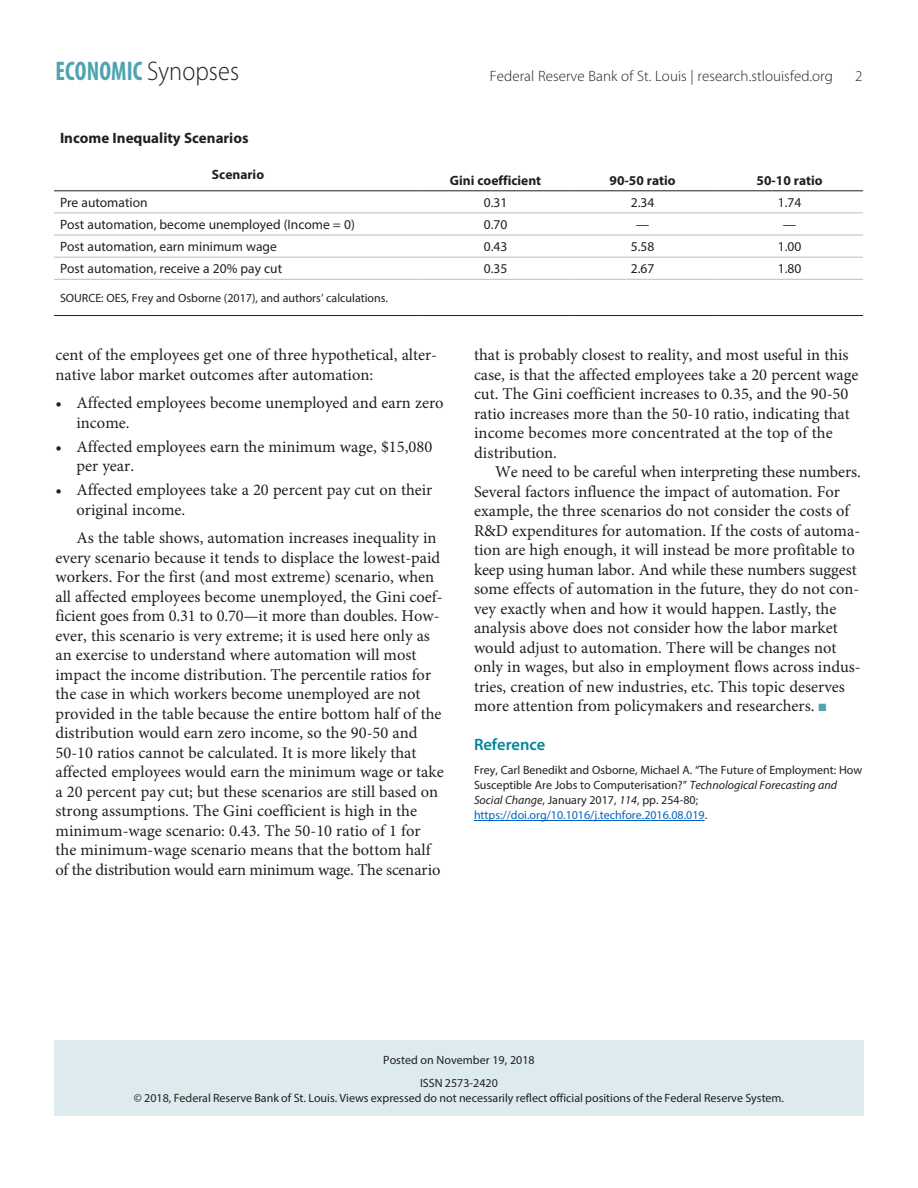
<style>
.page{position:relative;width:918px;height:1188px;background:#fff}
.page>*{position:absolute;margin:0;border:0;box-sizing:border-box;transform-origin:0 0}
.t1{font:700 condensed 27px "Myriad Pro";letter-spacing:.005em;color:#4fa4b0;scale:.9 1}
.Text{font:16.5px/19.5px "Minion Pro";color:#231f20}
.Notes_and_Refs_Head{font:600 16.5px "Myriad Pro";color:#008595}
.t2{font:300 15px "Myriad Pro";letter-spacing:.005em;color:#231f20}
.Text-2{font:700 15px "Myriad Pro";color:#231f20}
.Normal__Web{font:13.5px "Myriad Pro";color:#231f20}
.Normal__Web-2{font:700 13.5px "Myriad Pro";color:#231f20}
.Notes_and_Refs{font:12px/15px "Myriad Pro";color:#231f20}
.Author_Note{font:12px/14.4px "Myriad Pro";color:#231f20;text-align:center}
.Normal__Web-3{font:12px "Myriad Pro";color:#231f20}
.Text-3{font:12px "Myriad Pro";color:#231f20}
.s1{font-weight:300;font-stretch:normal;color:#231f20}
.s2{color:#4fa4b0}
.s3{font-style:italic}
.s4{color:#0563c1}
</style>
<div class="page">
<hr style="left:474px;top:820px;width:231px;height:1px;background:#0563c1">
<div style="left:54px;top:1040px;width:810px;height:76px;background:#ddebee"></div>
<hr style="left:54px;top:213px;width:368px;height:1px;background:#bcbdc0">
<hr style="left:422px;top:213px;width:147px;height:1px;background:#bcbdc0">
<hr style="left:569px;top:213px;width:147px;height:1px;background:#bcbdc0">
<hr style="left:716px;top:213px;width:147px;height:1px;background:#bcbdc0">
<hr style="left:54px;top:235px;width:368px;height:1px;background:#bcbdc0">
<hr style="left:422px;top:235px;width:147px;height:1px;background:#bcbdc0">
<hr style="left:569px;top:235px;width:147px;height:1px;background:#bcbdc0">
<hr style="left:716px;top:235px;width:147px;height:1px;background:#bcbdc0">
<hr style="left:54px;top:257px;width:368px;height:1px;background:#bcbdc0">
<hr style="left:422px;top:257px;width:147px;height:1px;background:#bcbdc0">
<hr style="left:569px;top:257px;width:147px;height:1px;background:#bcbdc0">
<hr style="left:716px;top:257px;width:147px;height:1px;background:#bcbdc0">
<hr style="left:54px;top:279px;width:368px;height:1px;background:#bcbdc0">
<hr style="left:422px;top:279px;width:147px;height:1px;background:#bcbdc0">
<hr style="left:569px;top:279px;width:147px;height:1px;background:#bcbdc0">
<hr style="left:716px;top:279px;width:147px;height:1px;background:#bcbdc0">
<hr style="left:54px;top:315px;width:368px;height:1px;background:#231f20">
<hr style="left:422px;top:315px;width:147px;height:1px;background:#231f20">
<hr style="left:569px;top:315px;width:147px;height:1px;background:#231f20">
<hr style="left:716px;top:315px;width:147px;height:1px;background:#231f20">
<hr style="left:54px;top:190px;width:368px;height:1px;background:#231f20">
<hr style="left:422px;top:190px;width:147px;height:1px;background:#231f20">
<hr style="left:569px;top:190px;width:147px;height:1px;background:#231f20">
<hr style="left:716px;top:190px;width:147px;height:1px;background:#231f20">
<p class="t1" style="left:56px;top:54px;width:206px">ECONOMIC <span class="s1">Synopses</span></p>
<p class="t2" style="left:490px;top:67px;width:345px">Federal Reserve Bank of St. Louis | research.stlouisfed.org</p>
<p class="t2" style="left:855px;top:67px;width:9px">2</p>
<p class="Text-2" style="left:60px;top:128px;width:190px">Income Inequality Scenarios</p>
<p class="Normal__Web-2" style="left:212px;top:165px;width:54px">Scenario</p>
<p class="Normal__Web-2" style="left:450px;top:171px;width:93px">Gini coefficient</p>
<p class="Normal__Web-2" style="left:610px;top:171px;width:68px">90-50 ratio</p>
<p class="Normal__Web-2" style="left:757px;top:171px;width:68px">50-10 ratio</p>
<p class="Normal__Web" style="left:60px;top:194px;width:89px">Pre automation</p>
<p class="Normal__Web" style="left:484px;top:194px;width:25px">0.31</p>
<p class="Normal__Web" style="left:631px;top:194px;width:25px">2.34</p>
<p class="Normal__Web" style="left:778px;top:194px;width:25px">1.74</p>
<p class="Normal__Web" style="left:60px;top:216px;width:296px">Post automation, become unemployed (Income = 0)</p>
<p class="Normal__Web" style="left:484px;top:216px;width:25px">0.70</p>
<p class="Normal__Web" style="left:636px;top:216px;width:15px">—</p>
<p class="Normal__Web" style="left:783px;top:216px;width:15px">—</p>
<p class="Normal__Web" style="left:60px;top:238px;width:218px">Post automation, earn minimum wage</p>
<p class="Normal__Web" style="left:484px;top:238px;width:25px">0.43</p>
<p class="Normal__Web" style="left:631px;top:238px;width:25px">5.58</p>
<p class="Normal__Web" style="left:778px;top:238px;width:25px">1.00</p>
<p class="Normal__Web" style="left:60px;top:260px;width:224px">Post automation, receive a 20% pay cut</p>
<p class="Normal__Web" style="left:484px;top:260px;width:25px">0.35</p>
<p class="Normal__Web" style="left:631px;top:260px;width:25px">2.67</p>
<p class="Normal__Web" style="left:778px;top:260px;width:25px">1.80</p>
<p class="Normal__Web-3" style="left:60px;top:290px;width:330px">SOURCE: OES, Frey and Osborne (2017), and authors’ calculations.</p>
<p class="Text" style="left:56px;top:345px;width:383px">cent of the employees get one of three hypothetical, alter&shy;native labor market outcomes after automation:</p>
<p class="Text" style="left:76px;top:393px;width:369px;text-indent:-21px">• Affected employees become unemployed and earn zero income.</p>
<p class="Text" style="left:76px;top:437px;width:357px;text-indent:-21px">• Affected employees earn the minimum wage, $15,080 per year.</p>
<p class="Text" style="left:76px;top:480px;width:357px;text-indent:-21px">• Affected employees take a 20 percent pay cut on their original income.</p>
<p class="Text" style="left:56px;top:528px;width:390px;text-indent:21px">As the table shows, automation increases inequality in every scenario because it tends to displace the lowest-paid workers. For the first (and most extreme) scenario, when all affected employees become unemployed, the Gini coef&shy;ficient goes from 0.31 to 0.70—it more than doubles. How&shy;ever, this scenario is very extreme; it is used here only as an exercise to understand where automation will most impact the income distribution. The percentile ratios for the case in which workers become unemployed are not provided in the table because the entire bottom half of the distribution would earn zero income, so the 90-50 and 50-10 ratios cannot be calculated. It is more likely that affected employees would earn the minimum wage or take a 20 percent pay cut; but these scenarios are still based on strong assumptions. The Gini coefficient is high in the minimum-wage scenario: 0.43. The 50-10 ratio of 1 for the minimum-wage scenario means that the bottom half of the distribution would earn minimum wage. The scenario</p>
<p class="Text" style="left:474px;top:345px;width:386px">that is probably closest to reality, and most useful in this case, is that the affected employees take a 20 percent wage cut. The Gini coefficient increases to 0.35, and the 90-50 ratio increases more than the 50-10 ratio, indicating that income becomes more concentrated at the top of the distribution.</p>
<p class="Text" style="left:474px;top:462px;width:389px;text-indent:21px">We need to be careful when interpreting these numbers.<br>Several factors influence the impact of automation. For example, the three scenarios do not consider the costs of R&amp;D expenditures for automation. If the costs of automa&shy;tion are high enough, it will instead be more profitable to keep using human labor. And while these numbers suggest some effects of automation in the future, they do not con&shy;vey exactly when and how it would happen. Lastly, the analysis above does not consider how the labor market would adjust to automation. There will be changes not only in wages, but also in employment flows across indus&shy;tries, creation of new industries, etc. This topic deserves more attention from policymakers and researchers. <span class="s2">■</span></p>
<p class="Notes_and_Refs_Head" style="left:474px;top:734px;width:73px">Reference</p>
<p class="Notes_and_Refs" style="left:474px;top:763px;width:390px">Frey, Carl Benedikt and Osborne, Michael A. “The Future of Employment: How Susceptible Are Jobs to Computerisation?” <span class="s3">Technological Forecasting and Social Change</span>, January 2017, <span class="s3">114</span>, pp. 254-80; <span class="s4">https://doi.org/10.1016/j.techfore.2016.08.019</span>.</p>
<p class="Text-3" style="left:383px;top:1052px;width:153px">Posted on November 19, 2018</p>
<p class="Author_Note" style="left:134px;top:1076px;width:652px">ISSN 2573-2420<br>© 2018, Federal Reserve Bank of St. Louis. Views expressed do not necessarily reflect official positions of the Federal Reserve System.</p>
</div>
